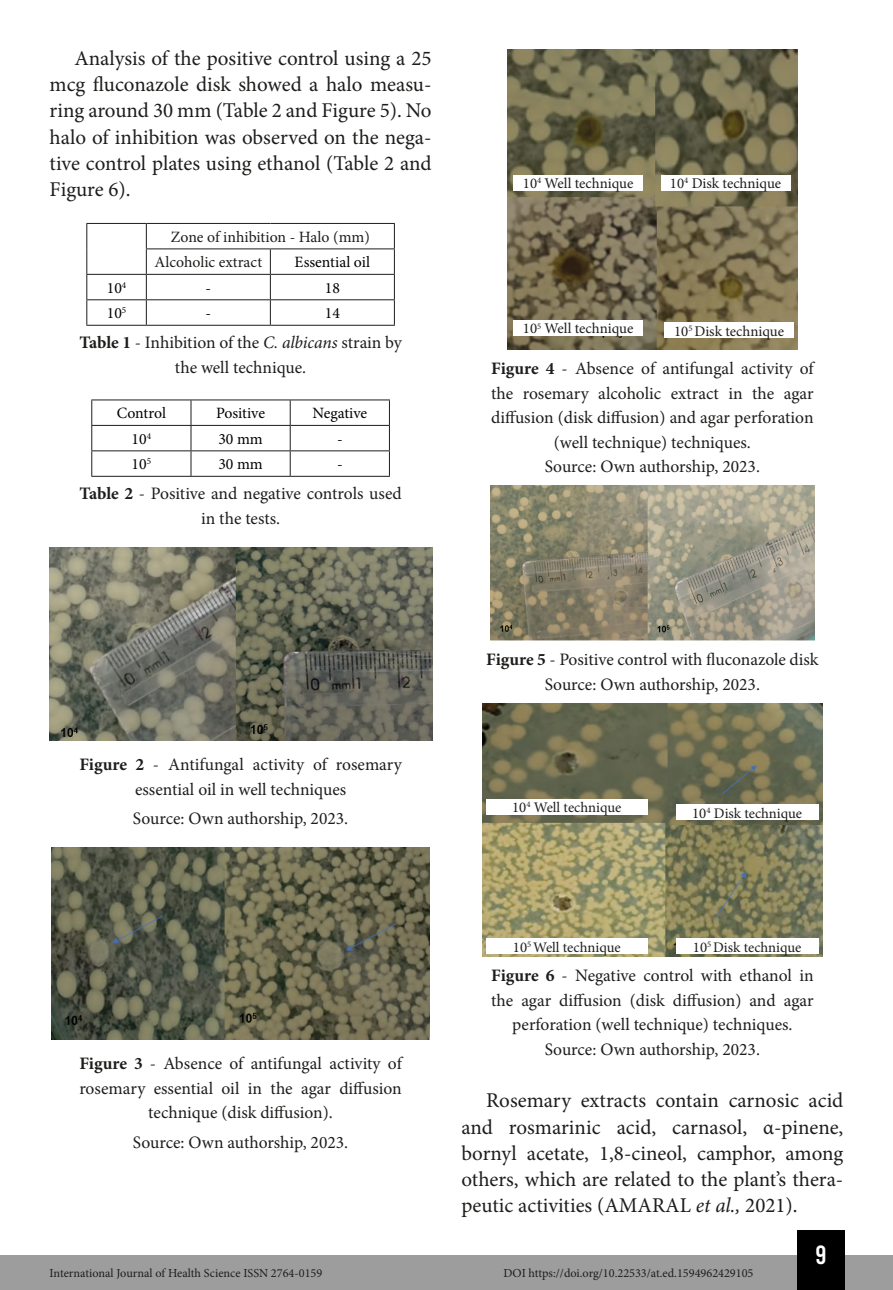
<style>
.page{position:relative;width:893px;height:1290px;background:#fff}
.page>*{position:absolute;margin:0;border:0;box-sizing:border-box;transform-origin:0 0}
.t1{font:26.25px "Bebas Kai";color:#fff}
.TXT{font:21px/26.2px "Minion Pro";color:#1d1d1b;text-align:justify}
.Info_Imagem{font:17.5px/24.5px "Minion Pro";color:#1d1d1b;text-align:center}
.Tabela{font:15.75px "Minion Pro";color:#020203}
.Tabela-2{font:15.75px "Minion Pro";color:#1d1d1b}
.Tabela-3{font:14.88px "Minion Pro";color:#1d1d1b}
.Tabela-4{font:14.53px "Minion Pro";color:#1d1d1b}
.t2{font:12.25px "Minion Pro";color:#1d1d1b}
.s1{font-weight:700}
.s2{font-style:italic}
.s3{font-size:14.88px}
</style>
<div class="page">
<div style="left:0;top:1255px;width:893px;height:35px;background:#9d9d9d"></div>
<div style="left:797px;top:1230px;width:48px;height:60px;background:#000"></div>
<hr style="left:86px;top:223px;width:60px;height:1px;background:#1d1d1b">
<hr style="left:146px;top:223px;width:124px;height:1px;background:#1d1d1b">
<hr style="left:270px;top:223px;width:125px;height:1px;background:#1d1d1b">
<hr style="left:146px;top:248px;width:124px;height:1px;background:#1d1d1b">
<hr style="left:270px;top:248px;width:125px;height:1px;background:#1d1d1b">
<hr style="left:86px;top:274px;width:60px;height:1px;background:#1d1d1b">
<hr style="left:146px;top:274px;width:124px;height:1px;background:#1d1d1b">
<hr style="left:270px;top:274px;width:125px;height:1px;background:#1d1d1b">
<hr style="left:86px;top:299px;width:60px;height:1px;background:#1d1d1b">
<svg style="left:86px;top:224px;width:1px;height:101px"></svg>
<hr style="left:146px;top:299px;width:124px;height:1px;background:#1d1d1b">
<svg style="left:146px;top:224px;width:1px;height:101px"></svg>
<hr style="left:270px;top:299px;width:125px;height:1px;background:#1d1d1b">
<svg style="left:270px;top:249px;width:1px;height:76px"></svg>
<svg style="left:394px;top:224px;width:1px;height:101px"></svg>
<hr style="left:86px;top:325px;width:60px;height:1px;background:#1d1d1b">
<hr style="left:146px;top:325px;width:124px;height:1px;background:#1d1d1b">
<hr style="left:270px;top:325px;width:125px;height:1px;background:#1d1d1b">
<hr style="left:91px;top:399px;width:100px;height:1px;background:#1d1d1b">
<hr style="left:191px;top:399px;width:99px;height:1px;background:#1d1d1b">
<hr style="left:290px;top:399px;width:100px;height:1px;background:#1d1d1b">
<hr style="left:91px;top:425px;width:100px;height:1px;background:#1d1d1b">
<hr style="left:191px;top:425px;width:99px;height:1px;background:#1d1d1b">
<hr style="left:290px;top:425px;width:100px;height:1px;background:#1d1d1b">
<hr style="left:91px;top:450px;width:100px;height:1px;background:#1d1d1b">
<svg style="left:91px;top:400px;width:1px;height:76px"></svg>
<hr style="left:191px;top:450px;width:99px;height:1px;background:#1d1d1b">
<svg style="left:191px;top:400px;width:1px;height:76px"></svg>
<hr style="left:290px;top:450px;width:100px;height:1px;background:#1d1d1b">
<svg style="left:290px;top:400px;width:1px;height:76px"></svg>
<svg style="left:389px;top:400px;width:1px;height:76px"></svg>
<hr style="left:91px;top:476px;width:100px;height:1px;background:#1d1d1b">
<hr style="left:191px;top:476px;width:99px;height:1px;background:#1d1d1b">
<hr style="left:290px;top:476px;width:100px;height:1px;background:#1d1d1b">
<img style="left:49px;top:547px;width:383px;height:194px">
<img style="left:52px;top:848px;width:378px;height:191px">
<img style="left:507px;top:50px;width:290px;height:299px">
<img style="left:490px;top:485px;width:325px;height:156px">
<img style="left:482px;top:703px;width:340px;height:254px">
<div style="left:513px;top:175px;width:130px;height:16px;background:#fff"></div>
<div style="left:661px;top:175px;width:129px;height:16px;background:#fff"></div>
<div style="left:513px;top:320px;width:130px;height:16px;background:#fff"></div>
<div style="left:664px;top:322px;width:130px;height:16px;background:#fff"></div>
<div style="left:486px;top:799px;width:161px;height:15px;background:#fff"></div>
<div style="left:676px;top:804px;width:142px;height:16px;background:#fff"></div>
<div style="left:486px;top:938px;width:161px;height:16px;background:#fff"></div>
<div style="left:676px;top:938px;width:142px;height:16px;background:#fff"></div>
<p class="TXT" style="left:50px;top:45px;width:383px;text-indent:25px">Analysis of the positive control using a 25 mcg fluconazole disk showed a halo measu&shy;ring around 30 mm (Table 2 and Figure 5). No halo of inhibition was observed on the nega&shy;tive control plates using ethanol (Table 2 and Figure 6).</p>
<p class="Tabela-2" style="left:171px;top:226px;width:201px">Zone of inhibition - Halo (mm)</p>
<p class="Tabela-2" style="left:155px;top:252px;width:109px">Alcoholic extract</p>
<p class="Tabela" style="left:295px;top:252px;width:77px">Essential oil</p>
<p class="Tabela" style="left:107px;top:277px;width:21px">10<sup>4</sup></p>
<p class="Tabela" style="left:206px;top:277px;width:7px">-</p>
<p class="Tabela" style="left:325px;top:277px;width:17px">18</p>
<p class="Tabela" style="left:107px;top:303px;width:21px">10<sup>5</sup></p>
<p class="Tabela" style="left:206px;top:303px;width:7px">-</p>
<p class="Tabela" style="left:325px;top:303px;width:17px">14</p>
<p class="Info_Imagem" style="left:79px;top:330px;width:324px"><span class="s1">Table 1</span> - Inhibition of the <span class="s2">C. albicans</span> strain by the well technique.</p>
<p class="Tabela" style="left:117px;top:403px;width:51px">Control</p>
<p class="Tabela" style="left:216px;top:403px;width:51px">Positive</p>
<p class="Tabela" style="left:312px;top:403px;width:56px">Negative</p>
<p class="Tabela" style="left:132px;top:428px;width:21px">10<sup>4</sup></p>
<p class="Tabela" style="left:218px;top:428px;width:46px">30 mm</p>
<p class="Tabela" style="left:337px;top:428px;width:7px">-</p>
<p class="Tabela" style="left:132px;top:454px;width:21px">10<sup>5</sup></p>
<p class="Tabela" style="left:218px;top:454px;width:46px">30 mm</p>
<p class="Tabela" style="left:337px;top:454px;width:7px">-</p>
<p class="Info_Imagem" style="left:79px;top:481px;width:324px"><span class="s1">Table 2</span> - Positive and negative controls used in the tests.</p>
<p class="Tabela-3" style="left:523px;top:173px;width:112px">10<sup>4</sup> Well technique</p>
<p class="Tabela-3" style="left:670px;top:173px;width:113px">10<sup>4</sup> Disk technique</p>
<p class="Tabela-3" style="left:523px;top:319px;width:112px">10<sup>5</sup> Well technique</p>
<p class="Tabela-3" style="left:674px;top:321px;width:111px">10<sup>5</sup> Disk technique</p>
<p class="Info_Imagem" style="left:491px;top:356px;width:324px"><span class="s1">Figure 4</span> - Absence of antifungal activity of the rosemary alcoholic extract in the agar diffusion (disk diffusion) and agar perforation (well technique) techniques.</p>
<p class="Info_Imagem" style="left:545px;top:454px;width:217px">Source: Own authorship, 2023.</p>
<p class="Info_Imagem" style="left:79px;top:752px;width:324px"><span class="s1">Figure 2</span> - Antifungal activity of rosemary essential oil in well techniques</p>
<p class="Info_Imagem" style="left:133px;top:806px;width:217px">Source: Own authorship, 2023.</p>
<p class="Info_Imagem" style="left:79px;top:1051px;width:324px"><span class="s1">Figure 3</span> - Absence of antifungal activity of rosemary essential oil in the agar diffusion technique (disk diffusion).</p>
<p class="Info_Imagem" style="left:133px;top:1130px;width:217px">Source: Own authorship, 2023.</p>
<p class="Info_Imagem" style="left:486px;top:647px;width:334px"><span class="s1">Figure 5</span> - Positive control with fluconazole disk</p>
<p class="Info_Imagem" style="left:545px;top:672px;width:217px">Source: Own authorship, 2023.</p>
<p class="Tabela-4" style="left:512px;top:797px;width:111px"><span class="s3">10</span><sup>4</sup> Well technique</p>
<p class="Tabela-4" style="left:692px;top:803px;width:111px"><span class="s3">10</span><sup>4</sup> Disk technique</p>
<p class="Tabela-4" style="left:513px;top:937px;width:109px"><span class="s3">10</span><sup>5</sup> Well technique</p>
<p class="Tabela-4" style="left:693px;top:937px;width:110px"><span class="s3">10</span><sup>5</sup> Disk technique</p>
<p class="Info_Imagem" style="left:491px;top:963px;width:324px"><span class="s1">Figure 6</span> - Negative control with ethanol in the agar diffusion (disk diffusion) and agar perforation (well technique) techniques.</p>
<p class="Info_Imagem" style="left:545px;top:1037px;width:217px">Source: Own authorship, 2023.</p>
<p class="TXT" style="left:461px;top:1087px;width:383px;text-indent:25px">Rosemary extracts contain carnosic acid and rosmarinic acid, carnasol, α-pinene, bornyl acetate, 1,8-cineol, camphor, among others, which are related to the plant’s thera&shy;peutic activities (AMARAL <span class="s2">et al.,</span> 2021).</p>
<h1 class="t1" style="left:815px;top:1241px;width:13px">9</h1>
<p class="t2" style="left:50px;top:1265px;width:274px">International Journal of Health Science ISSN 2764-0159</p>
<p class="t2" style="left:503px;top:1265px;width:252px">DOI https://doi.org/10.22533/at.ed.1594962429105</p>
</div>
